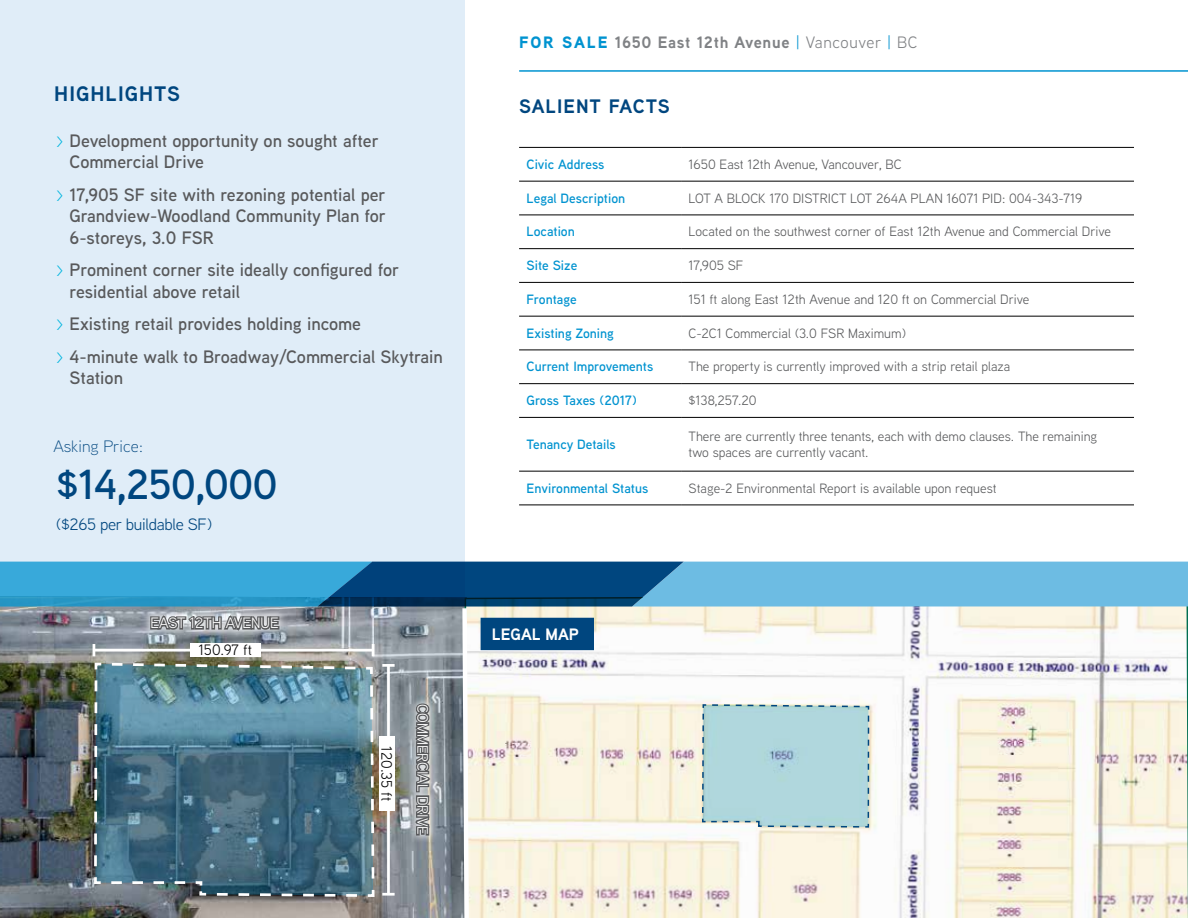
<style>
.page{position:relative;width:1188px;height:918px;background:#fff}
.page>*{position:absolute;margin:0;border:0;box-sizing:border-box;transform-origin:0 0}
.t1{font:600 42px "Aaux Next";letter-spacing:-.02em;color:#00467f}
.t2{font:700 21px "Aaux Next";letter-spacing:.05em;color:#00467f}
.t3{font:700 19.5px "Aaux Next";letter-spacing:.05em;color:#00467f}
.t4{font:600 18px/21.6px "Aaux Next";color:#58595b}
.t5{font:700 16.5px "Aaux Next";letter-spacing:.04em;color:#808285}
.t6{font:16.5px "Aaux Next";letter-spacing:-.02em;color:#00467f}
.t7{font:300 16.5px "Aaux Next";color:#00467f}
.t8{font:700 16.5px "Aaux Next";color:#fff}
.t9{font:15px "Aaux Next";color:#fff}
.t10{font:15px "Aaux Next";color:#000}
.t11{font:13.5px/16.2px "Aaux Next";color:#58595b}
.t12{font:600 13.5px "Aaux Next";color:#0093d0}
.s1{font-weight:400;font-size:15px;color:#00b5df}
.s2{font-weight:900;color:#0093d0}
.s3{font-weight:400;color:#0093d0}
.s4{font-weight:400}
</style>
<div class="page">
<div style="left:0;top:0;width:465px;height:596px;background:#e0edf8"></div>
<hr style="left:519px;top:70px;width:669px;height:2px;background:#0093d0">
<hr style="left:519px;top:147px;width:162px;height:1px;background:#000">
<hr style="left:681px;top:147px;width:453px;height:1px;background:#000">
<hr style="left:519px;top:181px;width:162px;height:1px;background:#000">
<hr style="left:681px;top:181px;width:453px;height:1px;background:#000">
<hr style="left:519px;top:215px;width:162px;height:1px;background:#000">
<hr style="left:681px;top:215px;width:453px;height:1px;background:#000">
<hr style="left:519px;top:248px;width:162px;height:1px;background:#000">
<hr style="left:681px;top:248px;width:453px;height:1px;background:#000">
<hr style="left:519px;top:282px;width:162px;height:1px;background:#000">
<hr style="left:681px;top:282px;width:453px;height:1px;background:#000">
<hr style="left:519px;top:316px;width:162px;height:1px;background:#000">
<hr style="left:681px;top:316px;width:453px;height:1px;background:#000">
<hr style="left:519px;top:350px;width:162px;height:1px;background:#000">
<hr style="left:681px;top:350px;width:453px;height:1px;background:#000">
<hr style="left:519px;top:383px;width:162px;height:1px;background:#000">
<hr style="left:681px;top:383px;width:453px;height:1px;background:#000">
<hr style="left:519px;top:417px;width:162px;height:1px;background:#000">
<hr style="left:681px;top:417px;width:453px;height:1px;background:#000">
<hr style="left:519px;top:471px;width:162px;height:1px;background:#000">
<hr style="left:681px;top:471px;width:453px;height:1px;background:#000">
<hr style="left:519px;top:505px;width:162px;height:1px;background:#000">
<hr style="left:681px;top:505px;width:453px;height:1px;background:#000">
<img style="left:0;top:562px;width:1188px;height:356px">
<div style="left:481px;top:618px;width:112px;height:31px;background:#00467f"></div>
<div style="left:481px;top:618px;width:113px;height:32px;border:2px solid #00467f"></div>
<h2 class="t2" style="left:54px;top:79px;width:127px">HIGHLIGHTS</h2>
<h3 class="t4" style="left:70px;top:129px;width:311px;text-indent:-14px"><span class="s1">&gt;</span> Development opportunity on sought after<br>Commercial Drive</h3>
<h3 class="t4" style="left:70px;top:183px;width:318px;text-align:justify;text-indent:-14px"><span class="s1">&gt;</span> 17,905 SF site with rezoning potential per Grandview-Woodland Community Plan for 6-storeys, 3.0 FSR</h3>
<h3 class="t4" style="left:70px;top:259px;width:331px;text-indent:-14px"><span class="s1">&gt;</span> Prominent corner site ideally configured for residential above retail</h3>
<h3 class="t4" style="left:56px;top:307px;width:388px;line-height:32.4px"><span class="s1">&gt;</span> Existing retail provides holding income<br><span class="s1">&gt;</span> 4-minute walk to Broadway/Commercial Skytrain</h3>
<h3 class="t4" style="left:70px;top:367px;width:55px">Station</h3>
<p class="t7" style="left:53px;top:435px;width:91px">Asking Price:</p>
<h1 class="t1" style="left:56px;top:455px;width:224px">$14,250,000</h1>
<p class="t6" style="left:56px;top:513px;width:158px">($265 per buildable SF)</p>
<p class="t9" style="left:150px;top:613px;width:130px">EAST 12TH AVENUE</p>
<p class="t10" style="left:198px;top:640px;width:55px">150.97 ft</p>
<p class="t10" style="left:397px;top:746px;width:56px;rotate:90deg">120.35 ft</p>
<p class="t9" style="left:433px;top:704px;width:132px;rotate:90deg">COMMERCIAL DRIVE</p>
<p class="t5" style="left:519px;top:30px;width:400px"><span class="s2">FOR SALE</span> 1650 East 12th Avenue <span class="s3">|</span> <span class="s4">Vancouver</span> <span class="s3">|</span> <span class="s4">BC</span></p>
<h3 class="t3" style="left:519px;top:92px;width:152px">SALIENT FACTS</h3>
<p class="t12" style="left:527px;top:155px;width:79px">Civic Address</p>
<p class="t11" style="left:689px;top:156px;width:215px">1650 East 12th Avenue, Vancouver, BC</p>
<p class="t12" style="left:527px;top:189px;width:100px">Legal Description</p>
<p class="t11" style="left:689px;top:189px;width:395px">LOT A BLOCK 170 DISTRICT LOT 264A PLAN 16071 PID: 004-343-719</p>
<p class="t12" style="left:527px;top:222px;width:50px">Location</p>
<p class="t11" style="left:689px;top:223px;width:424px">Located on the southwest corner of East 12th Avenue and Commercial Drive</p>
<p class="t12" style="left:527px;top:256px;width:52px">Site Size</p>
<p class="t11" style="left:689px;top:257px;width:56px">17,905 SF</p>
<p class="t12" style="left:527px;top:290px;width:52px">Frontage</p>
<p class="t11" style="left:689px;top:291px;width:342px">151 ft along East 12th Avenue and 120 ft on Commercial Drive</p>
<p class="t12" style="left:527px;top:324px;width:89px">Existing Zoning</p>
<p class="t11" style="left:689px;top:324px;width:219px">C-2C1 Commercial (3.0 FSR Maximum)</p>
<p class="t12" style="left:527px;top:357px;width:128px">Current Improvements</p>
<p class="t11" style="left:689px;top:358px;width:323px">The property is currently improved with a strip retail plaza</p>
<p class="t12" style="left:527px;top:391px;width:112px">Gross Taxes (2017)</p>
<p class="t11" style="left:689px;top:392px;width:70px">$138,257.20</p>
<p class="t12" style="left:527px;top:435px;width:91px">Tenancy Details</p>
<p class="t11" style="left:689px;top:428px;width:410px">There are currently three tenants, each with demo clauses. The remaining two spaces are currently vacant.</p>
<p class="t12" style="left:527px;top:479px;width:123px">Environmental Status</p>
<p class="t11" style="left:689px;top:479px;width:310px">Stage-2 Environmental Report is available upon request</p>
<p class="t8" style="left:492px;top:622px;width:89px">LEGAL MAP</p>
</div>
